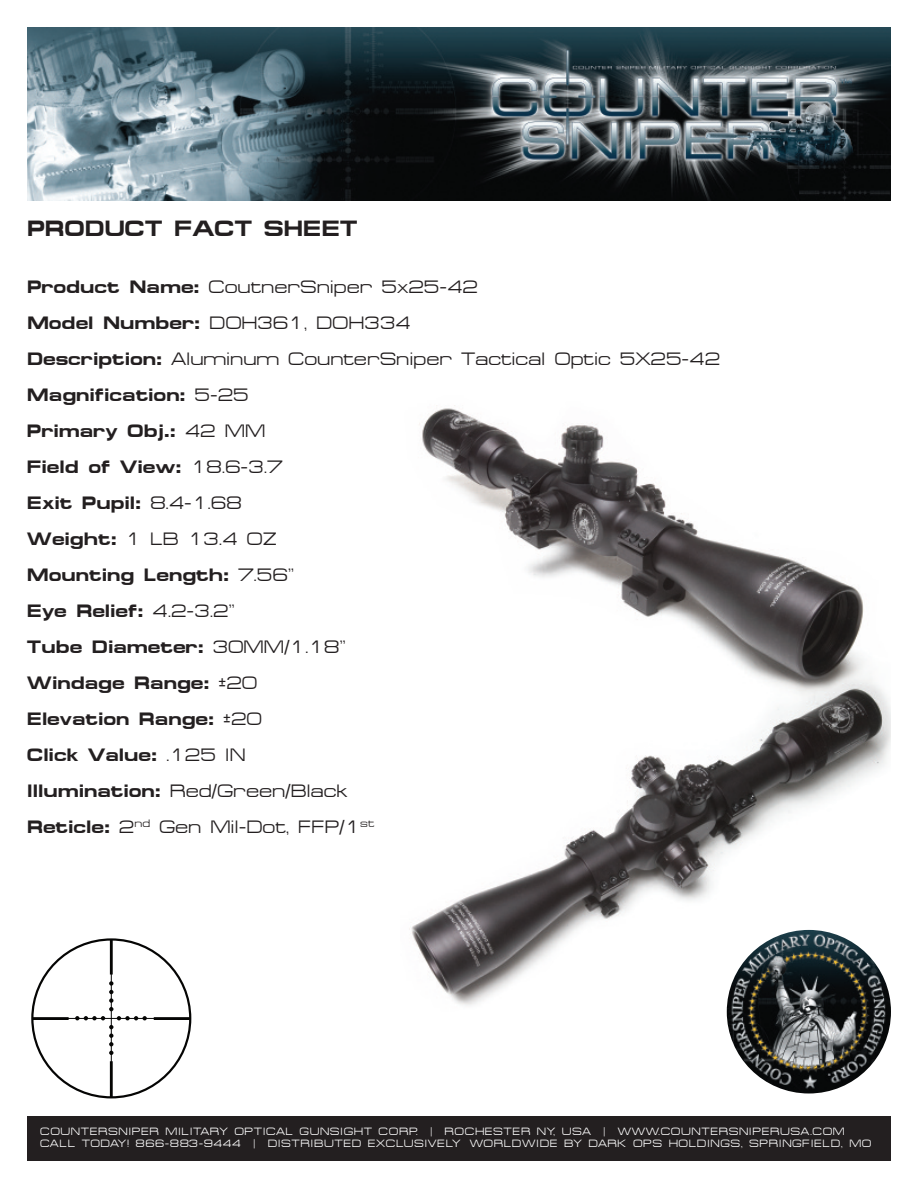
<style>
.page{position:relative;width:918px;height:1188px;background:#fff}
.page>*{position:absolute;margin:0;border:0;box-sizing:border-box;transform-origin:0 0}
.t1{font:700 22.2px "Micro Extend FLF";color:#231f20}
.t2{font:700 18px/36px "Micro Extend FLF";color:#231f20}
.t3{font:10.65px/12.8px "Micro Extended";letter-spacing:.06em;color:#fff}
.s1{font-weight:400}
</style>
<div class="page">
<div style="left:27px;top:1116px;width:864px;height:45px;background:#231f20"></div>
<img style="left:27px;top:27px;width:864px;height:174px">
<hr style="left:32px;top:1018px;width:158px;height:1px;background:#050504">
<hr style="left:111px;top:939px;width:1px;height:159px;background:#050504">
<hr style="left:32px;top:1017px;width:37px;height:3px;background:#050504">
<hr style="left:154px;top:1017px;width:36px;height:3px;background:#050504">
<hr style="left:110px;top:940px;width:3px;height:35px;background:#050504">
<hr style="left:110px;top:1061px;width:3px;height:36px;background:#050504">
<svg style="left:75px;top:981px;width:72px;height:74px"></svg>
<img style="left:409px;top:405px;width:482px;height:606px">
<img style="left:727px;top:930px;width:164px;height:164px;border-radius:50%">
<p class="t1" style="left:27px;top:216px;width:332px">PRODUCT FACT SHEET</p>
<p class="t2" style="left:27px;top:269px;width:695px">Product Name: <span class="s1">CoutnerSniper 5x25-42<br></span>Model Number: <span class="s1">DOH361, DOH334<br></span>Description: <span class="s1">Aluminum CounterSniper Tactical Optic 5X25-42<br></span>Magnification: <span class="s1">5-25<br></span>Primary Obj.: <span class="s1">42 MM<br></span>Field of View: <span class="s1">18.6-3.7<br></span>Exit Pupil: <span class="s1">8.4-1.68<br></span>Weight: <span class="s1">1 LB 13.4 OZ<br></span>Mounting Length: <span class="s1">7.56”<br></span>Eye Relief: <span class="s1">4.2-3.2”<br></span>Tube Diameter: <span class="s1">30MM/1.18”<br></span>Windage Range: <span class="s1">±20<br></span>Elevation Range: <span class="s1">±20<br></span>Click Value: <span class="s1">.125 IN<br></span>Illumination: <span class="s1">Red/Green/Black<br></span>Reticle: <span class="s1">2</span><sup>nd</sup> <span class="s1">Gen Mil-Dot, FFP/1</span><sup>st</sup></p>
<p class="t3" style="left:40px;top:1124px;width:833px">COUNTERSNIPER MILITARY OPTICAL GUNSIGHT CORP. | ROCHESTER NY, USA | WWW.COUNTERSNIPERUSA.COM<br>CALL TODAY! 866-883-9444 | DISTRIBUTED EXCLUSIVELY WORLDWIDE BY DARK OPS HOLDINGS, SPRINGFIELD, MO</p>
</div>
